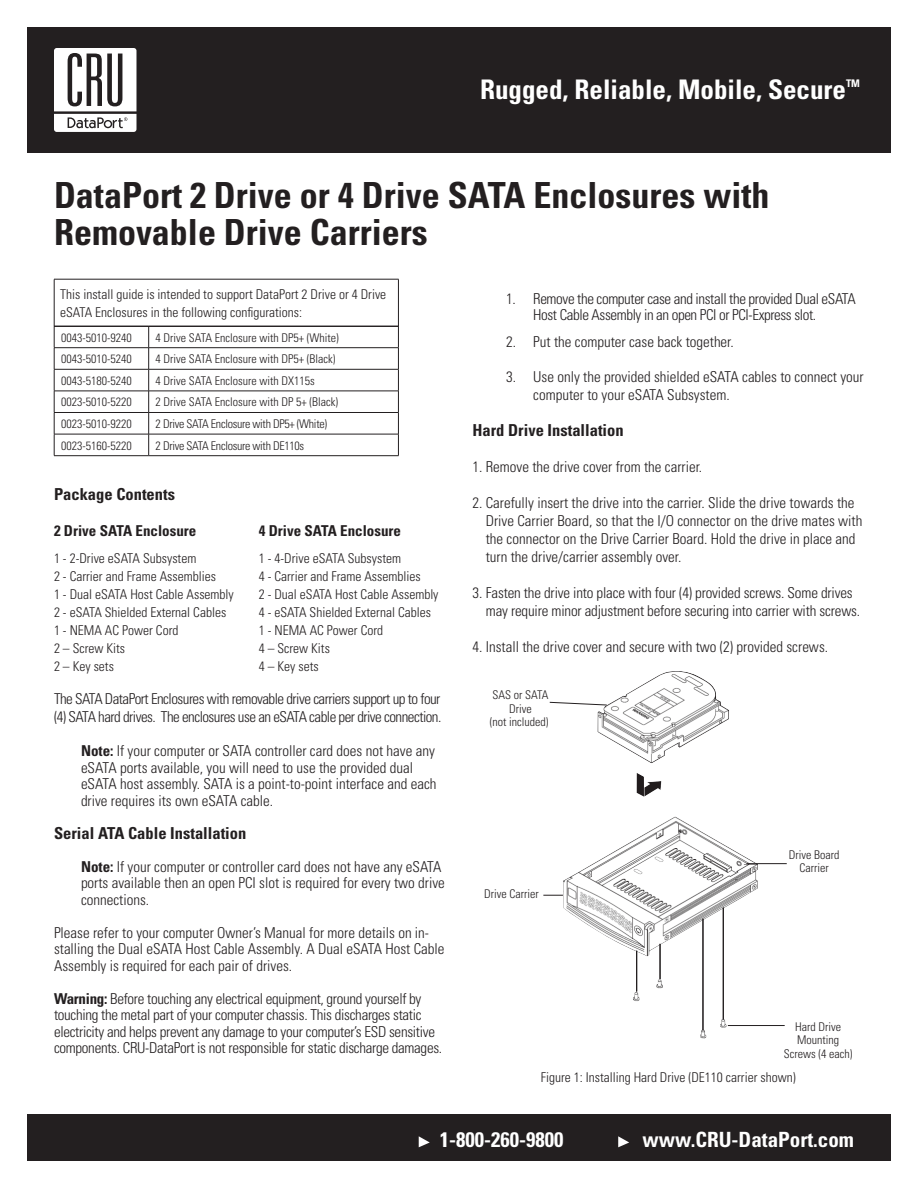
<style>
.page{position:relative;width:918px;height:1188px;background:#fff}
.page>*{position:absolute;margin:0;border:0;box-sizing:border-box;transform-origin:0 0}
.t1{font:700 condensed 36px/37.5px "Univers";color:#231f20}
.t2{font:700 condensed 27px "Univers";color:#fff}
.t3{font:700 condensed 21px "Univers";color:#fff}
.t4{font:700 condensed 16.5px "Univers";color:#231f20}
.t5{font:300 condensed 15px/16.5px "Univers";color:#231f20}
.t6{font:300 condensed 15px/16.5px "Univers";letter-spacing:-.02em;color:#231f20}
.t7{font:300 condensed 15px/18px "Univers";letter-spacing:-.035em;color:#231f20}
.t8{font:300 condensed 15px/16.5px "Univers";letter-spacing:-.025em;color:#231f20}
.t9{font:700 condensed 15px "Univers";color:#231f20}
.t10{font:300 condensed 13.5px/18px "Univers";color:#231f20}
.t11{font:300 condensed 12px/13.5px "Univers";color:#231f20;text-align:center}
.t12{font:300 condensed 12px "Univers";letter-spacing:-.025em;color:#231f20}
.t13{font:700 condensed 10.5px "Univers";color:#fff}
.s1{font-weight:700}
</style>
<div class="page">
<div style="left:27px;top:27px;width:864px;height:126px;background:#231f20"></div>
<svg style="left:54px;top:48px;width:82px;height:84px"></svg>
<div style="left:27px;top:1115px;width:864px;height:46px;background:#231f20"></div>
<svg style="left:419px;top:1136px;width:11px;height:11px"></svg>
<svg style="left:618px;top:1136px;width:11px;height:11px"></svg>
<img style="left:563px;top:671px;width:195px;height:367px">
<hr style="left:747px;top:863px;width:40px;height:1px;background:#231f20">
<svg style="left:543px;top:895px;width:20px;height:1px"></svg>
<svg style="left:549px;top:702px;width:59px;height:4px"></svg>
<hr style="left:636px;top:951px;width:1px;height:41px;background:#231f20">
<hr style="left:637px;top:951px;width:1px;height:41px;background:#231f20">
<hr style="left:660px;top:944px;width:1px;height:35px;background:#231f20">
<hr style="left:703px;top:919px;width:1px;height:111px;background:#231f20">
<hr style="left:723px;top:908px;width:1px;height:111px;background:#231f20">
<hr style="left:728px;top:1025px;width:57px;height:1px;background:#231f20">
<hr style="left:54px;top:347px;width:95px;height:1px;background:#231f20">
<hr style="left:149px;top:347px;width:250px;height:1px;background:#231f20">
<hr style="left:54px;top:369px;width:95px;height:1px;background:#231f20">
<hr style="left:149px;top:369px;width:250px;height:1px;background:#231f20">
<hr style="left:54px;top:391px;width:95px;height:1px;background:#231f20">
<hr style="left:149px;top:391px;width:250px;height:1px;background:#231f20">
<hr style="left:54px;top:412px;width:95px;height:1px;background:#231f20">
<hr style="left:149px;top:412px;width:250px;height:1px;background:#231f20">
<hr style="left:54px;top:434px;width:95px;height:1px;background:#231f20">
<svg style="left:54px;top:327px;width:1px;height:128px"></svg>
<hr style="left:149px;top:434px;width:250px;height:1px;background:#231f20">
<svg style="left:148px;top:327px;width:1px;height:128px"></svg>
<svg style="left:398px;top:327px;width:1px;height:128px"></svg>
<hr style="left:54px;top:455px;width:95px;height:1px;background:#231f20">
<hr style="left:149px;top:455px;width:250px;height:1px;background:#231f20">
<hr style="left:54px;top:279px;width:345px;height:1px;background:#231f20">
<hr style="left:54px;top:279px;width:1px;height:47px;background:#231f20">
<hr style="left:398px;top:279px;width:1px;height:47px;background:#231f20">
<hr style="left:54px;top:326px;width:345px;height:1px;background:#231f20">
<h2 class="t2" style="left:480px;top:73px;width:368px">Rugged, Reliable, Mobile, Secure</h2>
<p class="t13" style="left:846px;top:77px;width:15px">TM</p>
<h1 class="t1" style="left:54px;top:176px;width:717px">DataPort 2 Drive or 4 Drive SATA Enclosures with<br>Removable Drive Carriers</h1>
<p class="t10" style="left:60px;top:285px;width:328px">This install guide is intended to support DataPort 2 Drive or 4 Drive eSATA Enclosures in the following configurations:</p>
<p class="t11" style="left:61px;top:330px;width:72px">0043-5010-9240</p>
<p class="t11" style="left:156px;top:330px;width:185px">4 Drive SATA Enclosure with DP5+ (White)</p>
<p class="t11" style="left:61px;top:352px;width:72px">0043-5010-5240</p>
<p class="t11" style="left:156px;top:352px;width:181px">4 Drive SATA Enclosure with DP5+ (Black)</p>
<p class="t11" style="left:61px;top:374px;width:72px">0043-5180-5240</p>
<p class="t11" style="left:156px;top:374px;width:161px">4 Drive SATA Enclosure with DX115s</p>
<p class="t11" style="left:61px;top:395px;width:72px">0023-5010-5220</p>
<p class="t11" style="left:156px;top:395px;width:184px">2 Drive SATA Enclosure with DP 5+ (Black)</p>
<p class="t11" style="left:61px;top:417px;width:72px">0023-5010-9220</p>
<p class="t12" style="left:156px;top:417px;width:173px">2 Drive SATA Enclosure with DP5+ (White)</p>
<p class="t11" style="left:61px;top:438px;width:72px">0023-5160-5220</p>
<p class="t12" style="left:156px;top:438px;width:150px">2 Drive SATA Enclosure with DE110s</p>
<p class="t4" style="left:54px;top:484px;width:123px">Package Contents</p>
<p class="t9" style="left:54px;top:521px;width:144px">2 Drive SATA Enclosure</p>
<p class="t10" style="left:54px;top:549px;width:181px">1 - 2-Drive eSATA Subsystem<br>2 - Carrier and Frame Assemblies<br>1 - Dual eSATA Host Cable Assembly<br>2 - eSATA Shielded External Cables<br>1 - NEMA AC Power Cord<br>2 – Screw Kits<br>2 – Key sets</p>
<p class="t7" style="left:54px;top:690px;width:389px">The SATA DataPort Enclosures with removable drive carriers support up to four (4) SATA hard drives. The enclosures use an eSATA cable per drive connection.</p>
<p class="t5" style="left:81px;top:743px;width:357px"><span class="s1">Note:</span> If your computer or SATA controller card does not have any eSATA ports available, you will need to use the provided dual eSATA host assembly. SATA is a point-to-point interface and each drive requires its own eSATA cable.</p>
<p class="t4" style="left:54px;top:823px;width:194px">Serial ATA Cable Installation</p>
<p class="t5" style="left:81px;top:858px;width:365px"><span class="s1">Note:</span> If your computer or controller card does not have any eSATA ports available then an open PCI slot is required for every two drive connections.</p>
<p class="t5" style="left:54px;top:924px;width:392px">Please refer to your computer Owner’s Manual for more details on in&shy;stalling the Dual eSATA Host Cable Assembly. A Dual eSATA Host Cable<br>Assembly is required for each pair of drives.</p>
<p class="t6" style="left:54px;top:990px;width:390px"><span class="s1">Warning:</span> Before touching any electrical equipment, ground yourself by touching the metal part of your computer chassis. This discharges static electricity and helps prevent any damage to your computer’s ESD sensitive components. CRU-DataPort is not responsible for static discharge damages.</p>
<p class="t9" style="left:259px;top:521px;width:144px">4 Drive SATA Enclosure</p>
<p class="t10" style="left:259px;top:549px;width:181px">1 - 4-Drive eSATA Subsystem<br>4 - Carrier and Frame Assemblies<br>2 - Dual eSATA Host Cable Assembly<br>4 - eSATA Shielded External Cables<br>1 - NEMA AC Power Cord<br>4 – Screw Kits<br>4 – Key sets</p>
<p class="t8" style="left:533px;top:290px;width:324px;text-indent:-27px">1. Remove the computer case and install the provided Dual eSATA<br>Host Cable Assembly in an open PCI or PCI-Express slot.</p>
<p class="t5" style="left:506px;top:334px;width:229px">2. Put the computer case back together.</p>
<p class="t5" style="left:533px;top:367px;width:332px;line-height:18px;text-indent:-27px">3. Use only the provided shielded eSATA cables to connect your computer to your eSATA Subsystem.</p>
<p class="t4" style="left:472px;top:420px;width:153px">Hard Drive Installation</p>
<p class="t5" style="left:472px;top:458px;width:231px">1. Remove the drive cover from the carrier.</p>
<p class="t5" style="left:486px;top:493px;width:378px;line-height:18px;text-indent:-13px">2. Carefully insert the drive into the carrier. Slide the drive towards the Drive Carrier Board, so that the I/O connector on the drive mates with the connector on the Drive Carrier Board. Hold the drive in place and turn the drive/carrier assembly over.</p>
<p class="t5" style="left:486px;top:583px;width:376px;line-height:18px;text-indent:-13px">3. Fasten the drive into place with four (4) provided screws. Some drives may require minor adjustment before securing into carrier with screws.</p>
<p class="t5" style="left:472px;top:638px;width:357px">4. Install the drive cover and secure with two (2) provided screws.</p>
<p class="t11" style="left:490px;top:688px;width:60px">SAS or SATA<br>Drive<br>(not included)</p>
<p class="t11" style="left:484px;top:887px;width:56px">Drive Carrier</p>
<p class="t11" style="left:789px;top:847px;width:52px">Drive Board<br>Carrier</p>
<p class="t11" style="left:784px;top:1020px;width:70px">Hard Drive<br>Mounting<br>Screws (4 each)</p>
<p class="t10" style="left:541px;top:1068px;width:256px">Figure 1: Installing Hard Drive (DE110 carrier shown)</p>
<h3 class="t3" style="left:440px;top:1127px;width:125px">1-800-260-9800</h3>
<h3 class="t3" style="left:642px;top:1127px;width:213px">www.CRU-DataPort.com</h3>
</div>
